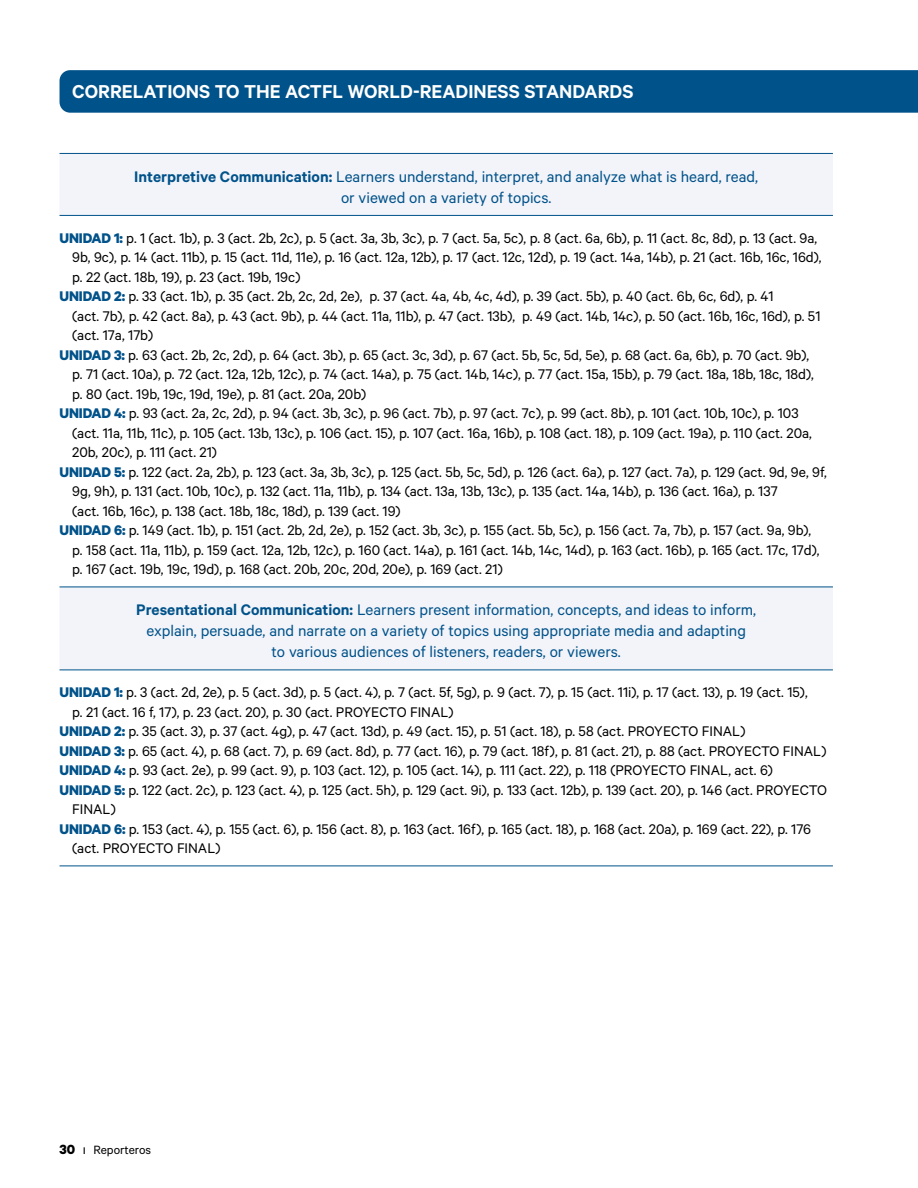
<style>
.page{position:relative;width:918px;height:1188px;background:#fff}
.page>*{position:absolute;margin:0;border:0;box-sizing:border-box;transform-origin:0 0}
.t1{font:600 21px "Calibre";color:#fff}
._000_tablas_cabecera_rango2{font:17.25px/21px "Calibre";color:#00528a;text-align:center}
._000_tablas_texto{font:15.75px/19.5px "Calibre";color:#000}
.t2{font:13.5px "Calibre";color:#000}
.s1{font-weight:600}
.s2{font-weight:700;color:#00528a}
.s3{font-weight:700;font-size:15px}
.s4{font-size:15px}
</style>
<div class="page">
<div style="left:60px;top:70px;width:858px;height:43px;background:#00528a"></div>
<svg style="left:60px;top:154px;width:773px;height:516px"></svg>
<hr style="left:60px;top:153px;width:773px;height:1px;background:#00528a">
<hr style="left:60px;top:215px;width:773px;height:1px;background:#00528a">
<hr style="left:60px;top:587px;width:773px;height:1px;background:#00528a">
<hr style="left:60px;top:670px;width:773px;height:1px;background:#00528a">
<hr style="left:60px;top:866px;width:773px;height:1px;background:#00528a">
<p class="t1" style="left:72px;top:79px;width:563px">CORRELATIONS TO THE ACTFL WORLD-READINESS STANDARDS</p>
<p class="_000_tablas_cabecera_rango2" style="left:134px;top:165px;width:625px"><span class="s1">Interpretive Communication:</span> Learners understand, interpret, and analyze what is heard, read, or viewed on a variety of topics.</p>
<p class="_000_tablas_texto" style="left:72px;top:227px;width:751px;text-indent:-13px"><span class="s2">UNIDAD 1:</span> p. 1 (act. 1b), p. 3 (act. 2b, 2c), p. 5 (act. 3a, 3b, 3c), p. 7 (act. 5a, 5c), p. 8 (act. 6a, 6b), p. 11 (act. 8c, 8d), p. 13 (act. 9a,<br>9b, 9c), p. 14 (act. 11b), p. 15 (act. 11d, 11e), p. 16 (act. 12a, 12b), p. 17 (act. 12c, 12d), p. 19 (act. 14a, 14b), p. 21 (act. 16b, 16c, 16d), p. 22 (act. 18b, 19), p. 23 (act. 19b, 19c)</p>
<p class="_000_tablas_texto" style="left:72px;top:286px;width:750px;text-indent:-13px"><span class="s2">UNIDAD 2:</span> p. 33 (act. 1b), p. 35 (act. 2b, 2c, 2d, 2e), p. 37 (act. 4a, 4b, 4c, 4d), p. 39 (act. 5b), p. 40 (act. 6b, 6c, 6d), p. 41<br>(act. 7b), p. 42 (act. 8a), p. 43 (act. 9b), p. 44 (act. 11a, 11b), p. 47 (act. 13b), p. 49 (act. 14b, 14c), p. 50 (act. 16b, 16c, 16d), p. 51 (act. 17a, 17b)</p>
<p class="_000_tablas_texto" style="left:72px;top:344px;width:743px;text-indent:-13px"><span class="s2">UNIDAD 3:</span> p. 63 (act. 2b, 2c, 2d), p. 64 (act. 3b), p. 65 (act. 3c, 3d), p. 67 (act. 5b, 5c, 5d, 5e), p. 68 (act. 6a, 6b), p. 70 (act. 9b), p. 71 (act. 10a), p. 72 (act. 12a, 12b, 12c), p. 74 (act. 14a), p. 75 (act. 14b, 14c), p. 77 (act. 15a, 15b), p. 79 (act. 18a, 18b, 18c, 18d), p. 80 (act. 19b, 19c, 19d, 19e), p. 81 (act. 20a, 20b)</p>
<p class="_000_tablas_texto" style="left:72px;top:403px;width:741px;text-indent:-13px"><span class="s2">UNIDAD 4:</span> p. 93 (act. 2a, 2c, 2d), p. 94 (act. 3b, 3c), p. 96 (act. 7b), p. 97 (act. 7c), p. 99 (act. 8b), p. 101 (act. 10b, 10c), p. 103 (act. 11a, 11b, 11c), p. 105 (act. 13b, 13c), p. 106 (act. 15), p. 107 (act. 16a, 16b), p. 108 (act. 18), p. 109 (act. 19a), p. 110 (act. 20a,<br>20b, 20c), p. 111 (act. 21)</p>
<p class="_000_tablas_texto" style="left:72px;top:461px;width:756px;text-indent:-13px"><span class="s2">UNIDAD 5:</span> p. 122 (act. 2a, 2b), p. 123 (act. 3a, 3b, 3c), p. 125 (act. 5b, 5c, 5d), p. 126 (act. 6a), p. 127 (act. 7a), p. 129 (act. 9d, 9e, 9f,<br>9g, 9h), p. 131 (act. 10b, 10c), p. 132 (act. 11a, 11b), p. 134 (act. 13a, 13b, 13c), p. 135 (act. 14a, 14b), p. 136 (act. 16a), p. 137<br>(act. 16b, 16c), p. 138 (act. 18b, 18c, 18d), p. 139 (act. 19)</p>
<p class="_000_tablas_texto" style="left:72px;top:520px;width:749px;text-indent:-13px"><span class="s2">UNIDAD 6:</span> p. 149 (act. 1b), p. 151 (act. 2b, 2d, 2e), p. 152 (act. 3b, 3c), p. 155 (act. 5b, 5c), p. 156 (act. 7a, 7b), p. 157 (act. 9a, 9b), p. 158 (act. 11a, 11b), p. 159 (act. 12a, 12b, 12c), p. 160 (act. 14a), p. 161 (act. 14b, 14c, 14d), p. 163 (act. 16b), p. 165 (act. 17c, 17d), p. 167 (act. 19b, 19c, 19d), p. 168 (act. 20b, 20c, 20d, 20e), p. 169 (act. 21)</p>
<p class="_000_tablas_cabecera_rango2" style="left:136px;top:599px;width:622px"><span class="s1">Presentational Communication:</span> Learners present information, concepts, and ideas to inform, explain, persuade, and narrate on a variety of topics using appropriate media and adapting<br>to various audiences of listeners, readers, or viewers.</p>
<p class="_000_tablas_texto" style="left:72px;top:682px;width:737px;text-indent:-13px"><span class="s2">UNIDAD 1:</span> p. 3 (act. 2d, 2e), p. 5 (act. 3d), p. 5 (act. 4), p. 7 (act. 5f, 5g), p. 9 (act. 7), p. 15 (act. 11i), p. 17 (act. 13), p. 19 (act. 15), p. 21 (act. 16 f, 17), p. 23 (act. 20), p. 30 (act. PROYECTO FINAL)</p>
<p class="_000_tablas_texto" style="left:60px;top:721px;width:687px"><span class="s2">UNIDAD 2:</span> p. 35 (act. 3), p. 37 (act. 4g), p. 47 (act. 13d), p. 49 (act. 15), p. 51 (act. 18), p. 58 (act. PROYECTO FINAL)</p>
<p class="_000_tablas_texto" style="left:60px;top:740px;width:768px"><span class="s2">UNIDAD 3:</span> p. 65 (act. 4), p. 68 (act. 7), p. 69 (act. 8d), p. 77 (act. 16), p. 79 (act. 18f), p. 81 (act. 21), p. 88 (act. PROYECTO FINAL)</p>
<p class="_000_tablas_texto" style="left:60px;top:760px;width:715px"><span class="s2">UNIDAD 4:</span> p. 93 (act. 2e), p. 99 (act. 9), p. 103 (act. 12), p. 105 (act. 14), p. 111 (act. 22), p. 118 (PROYECTO FINAL, act. 6)</p>
<p class="_000_tablas_texto" style="left:72px;top:779px;width:756px;text-indent:-13px"><span class="s2">UNIDAD 5:</span> p. 122 (act. 2c), p. 123 (act. 4), p. 125 (act. 5h), p. 129 (act. 9i), p. 133 (act. 12b), p. 139 (act. 20), p. 146 (act. PROYECTO<br>FINAL)</p>
<p class="_000_tablas_texto" style="left:72px;top:818px;width:740px;text-indent:-13px"><span class="s2">UNIDAD 6:</span> p. 153 (act. 4), p. 155 (act. 6), p. 156 (act. 8), p. 163 (act. 16f), p. 165 (act. 18), p. 168 (act. 20a), p. 169 (act. 22), p. 176 (act. PROYECTO FINAL)</p>
<p class="t2" style="left:60px;top:1141px;width:93px"><span class="s3">30</span> <span class="s4">ı</span> Reporteros</p>
</div>
